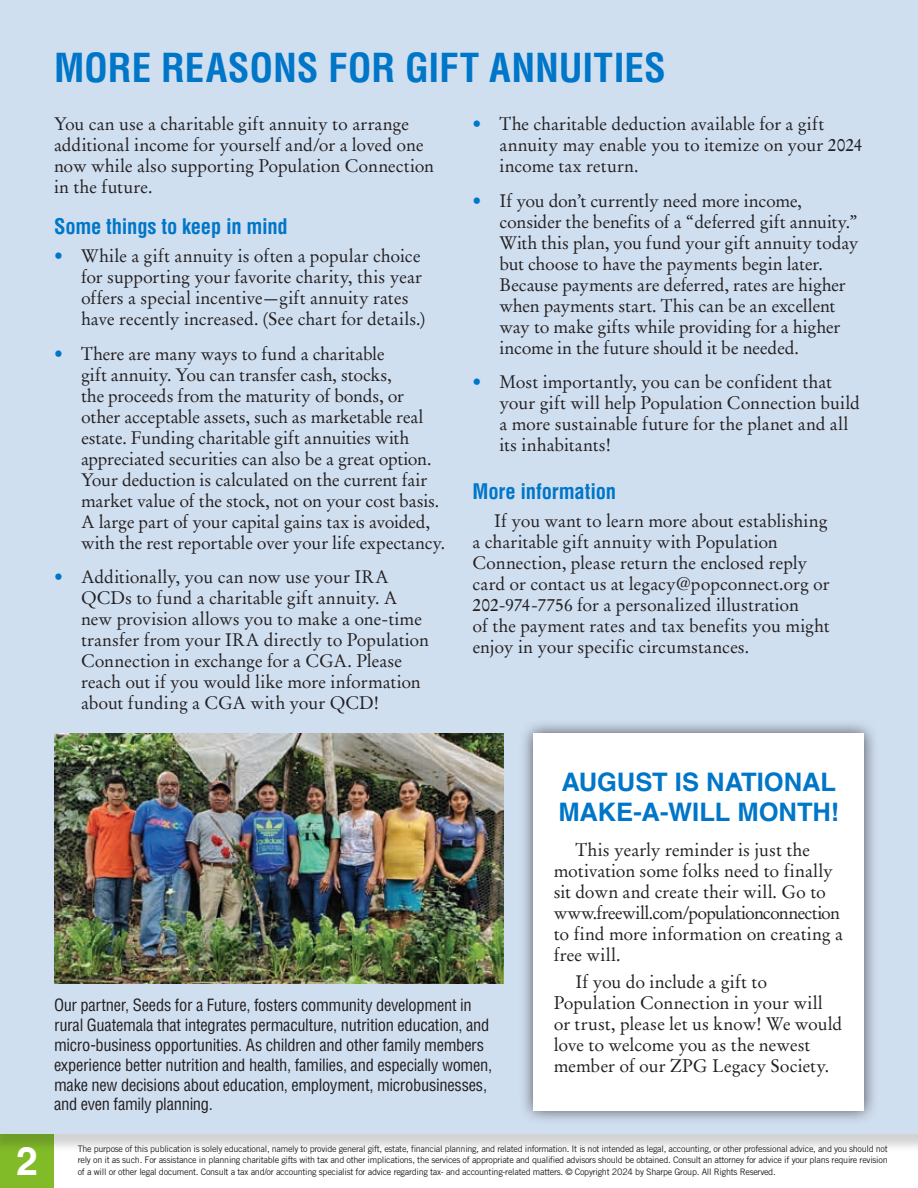
<style>
.page{position:relative;width:918px;height:1188px;background:#fff}
.page>*{position:absolute;margin:0;border:0;box-sizing:border-box;transform-origin:0 0}
.t1{font:700 condensed 39px "Helvetica LT Std";color:#0076c8}
.t2{font:700 39px "Helvetica";color:#fff}
.Sidebar_header{font:700 25.5px/30.6px "Helvetica";color:#0076c8}
.Subhead{font:700 condensed 21px "Helvetica LT Std";letter-spacing:-.01em;color:#0076c8}
.Para{font:18px/21px "Stempel Garamond";letter-spacing:-.005em;color:#231f20}
.t3{font:condensed 16.5px/19.8px "Helvetica LT Std";letter-spacing:-.015em;color:#231f20}
.t4{font:9px/11.2px "Trade Gothic LT Std";letter-spacing:-.03em;color:#231f20;text-align:justify}
.s1{color:#0076c8}
</style>
<div class="page">
<div style="left:0;top:1133px;width:54px;height:55px;background:linear-gradient(to bottom,#74a626,#86c429)"></div>
<div style="left:0;top:0;width:918px;height:1134px;background:#d0dff0"></div>
<hr style="left:917px;top:0;width:1px;height:1188px;background:#fff">
<div style="left:519px;top:718px;width:360px;height:407px;background:#231f20;opacity:.75"></div>
<div style="left:534px;top:733px;width:330px;height:377px;background:#fff"></div>
<img style="left:54px;top:733px;width:449px;height:251px">
<p class="t1" style="left:54px;top:43px;width:613px">MORE REASONS FOR GIFT ANNUITIES</p>
<p class="Para" style="left:54px;top:113px;width:382px">You can use a charitable gift annuity to arrange additional income for yourself and/or a loved one now while also supporting Population Connection in the future.</p>
<p class="Subhead" style="left:54px;top:213px;width:235px">Some things to keep in mind</p>
<p class="Para" style="left:81px;top:245px;width:346px;text-indent:-27px"><span class="s1">•</span> While a gift annuity is often a popular choice for supporting your favorite charity, this year offers a special incentive—gift annuity rates have recently increased. (See chart for details.)</p>
<p class="Para" style="left:81px;top:343px;width:366px;text-indent:-27px"><span class="s1">•</span> There are many ways to fund a charitable<br>gift annuity. You can transfer cash, stocks,<br>the proceeds from the maturity of bonds, or other acceptable assets, such as marketable real estate. Funding charitable gift annuities with appreciated securities can also be a great option.<br>Your deduction is calculated on the current fair market value of the stock, not on your cost basis.<br>A large part of your capital gains tax is avoided, with the rest reportable over your life expectancy.</p>
<p class="Para" style="left:81px;top:566px;width:349px;text-indent:-27px"><span class="s1">•</span> Additionally, you can now use your IRA QCDs to fund a charitable gift annuity. A new provision allows you to make a one-time transfer from your IRA directly to Population Connection in exchange for a CGA. Please reach out if you would like more information about funding a CGA with your QCD!</p>
<p class="Para" style="left:500px;top:113px;width:365px;text-indent:-27px"><span class="s1">•</span> The charitable deduction available for a gift annuity may enable you to itemize on your 2024 income tax return.</p>
<p class="Para" style="left:500px;top:190px;width:361px;text-indent:-27px"><span class="s1">•</span> If you don’t currently need more income, consider the benefits of a “deferred gift annuity.” With this plan, you fund your gift annuity today but choose to have the payments begin later.<br>Because payments are deferred, rates are higher when payments start. This can be an excellent way to make gifts while providing for a higher income in the future should it be needed.</p>
<p class="Para" style="left:500px;top:371px;width:362px;text-indent:-27px"><span class="s1">•</span> Most importantly, you can be confident that your gift will help Population Connection build a more sustainable future for the planet and all its inhabitants!</p>
<p class="Subhead" style="left:472px;top:478px;width:145px">More information</p>
<p class="Para" style="left:472px;top:510px;width:359px;text-indent:22px">If you want to learn more about establishing a charitable gift annuity with Population Connection, please return the enclosed reply card or contact us at legacy@popconnect.org or 202-974-7756 for a personalized illustration<br>of the payment rates and tax benefits you might enjoy in your specific circumstances.</p>
<p class="t3" style="left:54px;top:995px;width:440px">Our partner, Seeds for a Future, fosters community development in rural Guatemala that integrates permaculture, nutrition education, and micro-business opportunities. As children and other family members experience better nutrition and health, families, and especially women, make new decisions about education, employment, microbusinesses, and even family planning.</p>
<p class="Sidebar_header" style="left:558px;top:769px;width:282px">AUGUST IS NATIONAL<br>MAKE-A-WILL MONTH!</p>
<p class="Para" style="left:554px;top:839px;width:291px;text-indent:22px">This yearly reminder is just the motivation some folks need to finally sit down and create their will. Go to www.freewill.com/populationconnection to find more information on creating a free will.</p>
<p class="Para" style="left:554px;top:972px;width:290px;text-indent:22px">If you do include a gift to<br>Population Connection in your will or trust, please let us know! We would love to welcome you as the newest member of our ZPG Legacy Society.</p>
<p class="t2" style="left:16px;top:1138px;width:23px">2</p>
<p class="t4" style="left:78px;top:1143px;width:812px">The purpose of this publication is solely educational, namely to provide general gift, estate, financial planning, and related information. It is not intended as legal, accounting, or other professional advice, and you should not rely on it as such. For assistance in planning charitable gifts with tax and other implications, the services of appropriate and qualified advisors should be obtained. Consult an attorney for advice if your plans require revision of a will or other legal document. Consult a tax and/or accounting specialist for advice regarding tax- and accounting-related matters. © Copyright 2024 by Sharpe Group. All Rights Reserved.</p>
</div>
